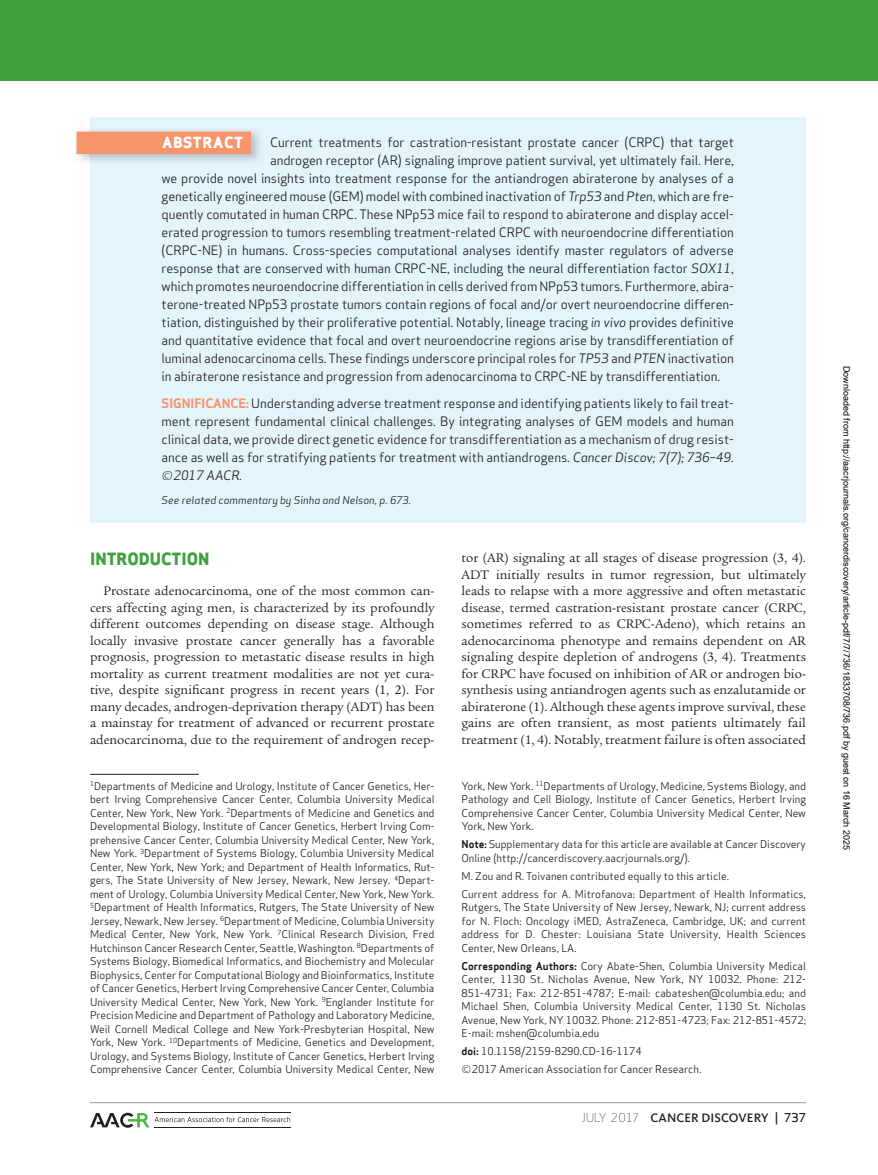
<style>
.page{position:relative;width:878px;height:1175px;background:#fff}
.page>*{position:absolute;margin:0;border:0;box-sizing:border-box;transform-origin:0 0}
.t1{font:800 16.5px "Apex Sans";color:#40a13e}
.t2{font:800 15px "Apex Sans";letter-spacing:.05em;color:#fff}
.t3{font:13.5px/16.5px "Legacy Serif Std";color:#231f20;text-align:justify}
.t4{font:12.75px/18px "Apex Sans";letter-spacing:-.01em;color:#231f20;text-align:justify}
.t5{font:500 12.75px "Kievit OT";letter-spacing:.01em;color:#231f20}
.t6{font:10.5px/13.5px "Apex Sans";color:#231f20;text-align:justify}
.t7{font:italic 10.5px "Apex Sans";color:#231f20}
.t8{font:9px "Arial";color:#000}
.s1{font-style:italic}
.s2{font-weight:700;color:#f79469}
.s3{font-weight:300;font-style:italic;font-size:17.55px}
.s4{font-weight:700}
.s5{font-weight:300;font-size:15px}
.s6{font-family:"Apex Sans";font-weight:300;font-size:12px}
.s7{font-family:"Apex Sans";font-size:12px}
</style>
<div class="page">
<div style="left:0;top:0;width:878px;height:81px;background:#40a13e"></div>
<hr style="left:90px;top:1102px;width:715px;height:1px;background:#939598">
<svg style="left:90px;top:1112px;width:200px;height:15px"></svg>
<hr style="left:154px;top:1112px;width:136px;height:1px;background:#231f20">
<hr style="left:154px;top:1127px;width:136px;height:1px;background:#231f20">
<div style="left:90px;top:117px;width:716px;height:405px;background:#e3f4fb"></div>
<div style="left:76px;top:132px;width:175px;height:22px;background:#f79469"></div>
<hr style="left:90px;top:774px;width:109px;height:1px;background:#231f20">
<h2 class="t2" style="left:162px;top:133px;width:83px">ABSTRACT</h2>
<p class="t4" style="left:270px;top:132px;width:465px">Current treatments for castration-resistant prostate cancer (CRPC) that target</p>
<p class="t4" style="left:270px;top:150px;width:465px">androgen receptor (AR) signaling improve patient survival, yet ultimately fail. Here,</p>
<p class="t4" style="left:162px;top:168px;width:573px">we provide novel insights into treatment response for the antiandrogen abiraterone by analyses of a</p>
<p class="t4" style="left:162px;top:186px;width:573px">genetically engineered mouse (GEM) model with combined inactivation of <span class="s1">Trp53</span> and <span class="s1">Pten</span> , which are fre-</p>
<p class="t4" style="left:162px;top:204px;width:574px">quently comutated in human CRPC. These NPp53 mice fail to respond to abiraterone and display accel-</p>
<p class="t4" style="left:162px;top:222px;width:573px">erated progression to tumors resembling treatment-related CRPC with neuroendocrine differentiation</p>
<p class="t4" style="left:162px;top:240px;width:573px">(CRPC-NE) in humans. Cross-species computational analyses identify master regulators of adverse</p>
<p class="t4" style="left:162px;top:258px;width:573px">response that are conserved with human CRPC-NE, including the neural differentiation factor <span class="s1">SOX11</span> ,</p>
<p class="t4" style="left:162px;top:276px;width:573px">which promotes neuroendocrine differentiation in cells derived from NPp53 tumors. Furthermore, abira-</p>
<p class="t4" style="left:162px;top:294px;width:574px">terone-treated NPp53 prostate tumors contain regions of focal and/or overt neuro endocrine differen-</p>
<p class="t4" style="left:162px;top:312px;width:573px">tiation, distinguished by their proliferative potential. Notably, lineage tracing <span class="s1">in vivo</span> provides definitive</p>
<p class="t4" style="left:162px;top:330px;width:573px">and quantitative evidence that focal and overt neuroendocrine regions arise by transdifferentiation of</p>
<p class="t4" style="left:162px;top:348px;width:573px">luminal adenocarcinoma cells. These findings underscore principal roles for <span class="s1">TP53</span> and <span class="s1">PTEN</span> inactivation</p>
<p class="t4" style="left:162px;top:366px;width:560px">in abiraterone resistance and progression from adenocarcinoma to CRPC-NE by transdifferentiation.</p>
<p class="t4" style="left:162px;top:393px;width:574px"><span class="s2">SIGNIFICANCE:</span> Understanding adverse treatment response and identifying patients likely to fail treat&shy;ment represent fundamental clinical challenges. By integrating analyses of GEM models and human clinical data, we provide direct genetic evidence for transdifferentiation as a mechanism of drug resist&shy;ance as well as for stratifying patients for treatment with antiandrogens. <span class="s1">Cancer Discov; 7(7); 736–49. </span><span class="s3">©</span><span class="s1">2017 AACR.</span></p>
<p class="t7" style="left:162px;top:491px;width:251px">See related commentary by Sinha and Nelson, p. 673.</p>
<h1 class="t1" style="left:90px;top:548px;width:121px">INTRODUCTION</h1>
<p class="t3" style="left:90px;top:583px;width:346px;text-indent:14px">Prostate adenocarcinoma, one of the most common can&shy;cers affecting aging men, is characterized by its profoundly different outcomes depending on disease stage. Although locally invasive prostate cancer generally has a favorable prognosis, progression to metastatic disease results in high mortality as current treatment modalities are not yet cura&shy;tive, despite significant progress in recent years ( 1, 2 ). For many decades, androgen-deprivation therapy (ADT) has been a mainstay for treatment of advanced or recurrent prostate adenocarcinoma, due to the requirement of androgen recep-</p>
<p class="t3" style="left:461px;top:550px;width:346px">tor (AR) signaling at all stages of disease progression ( 3, 4 ).<br>ADT initially results in tumor regression, but ultimately leads to relapse with a more aggressive and often metastatic disease, termed castration-resistant prostate cancer (CRPC, sometimes referred to as CRPC-Adeno), which retains an adenocarcinoma phenotype and remains dependent on AR signaling despite depletion of androgens ( 3, 4 ). Treatments for CRPC have focused on inhibition of AR or androgen bio&shy;synthesis using antiandrogen agents such as enzalutamide or abiraterone ( 1 ). Although these agents improve survival, these gains are often transient, as most patients ultimately fail treatment ( 1, 4 ). Notably, treatment failure is often associated</p>
<p class="t6" style="left:90px;top:778px;width:346px"><sup>1</sup> Departments of Medicine and Urology, Institute of Cancer Genetics, Her&shy;bert Irving Comprehensive Cancer Center, Columbia University Medical Center, New York, New York . <sup>2</sup> Departments of Medicine and Genetics and Developmental Biology, Institute of Cancer Genetics, Herbert Irving Com&shy;prehensive Cancer Center, Columbia University Medical Center, New York, New York. <sup>3</sup> Department of Systems Biology, Columbia University Medical Center, New York, New York; and Department of Health Informatics, Rut&shy;gers, The State University of New Jersey, Newark, New Jersey. <sup>4</sup> Depart&shy;ment of Urology, Columbia University Medical Center, New York, New York.<br><sup>5</sup> Department of Health Informatics, Rutgers, The State University of New Jersey, Newark, New Jersey. <sup>6</sup> Department of Medicine, Columbia University Medical Center, New York, New York. <sup>7</sup> Clinical Research Division, Fred Hutchinson Cancer Research Center, Seattle, Washington. <sup>8</sup> Departments of Systems Biology, Biomedical Informatics, and Biochemistry and Molecular Biophysics, Center for Computational Biology and Bioinformatics, Institute of Cancer Genetics, Herbert Irving Comprehensive Cancer Center, Columbia University Medical Center, New York, New York. <sup>9</sup> Englander Institute for Precision Medicine and Department of Pathology and Laboratory Medicine, Weil Cornell Medical College and New York-Presbyterian Hospital, New York, New York. <sup>10</sup> Departments of Medicine, Genetics and Development, Urology, and Systems Biology, Institute of Cancer Genetics, Herbert Irving Comprehensive Cancer Center, Columbia University Medical Center, New</p>
<p class="t6" style="left:461px;top:778px;width:346px">York, New York. <sup>11</sup> Departments of Urology, Medicine, Systems Biology, and Pathology and Cell Biology, Institute of Cancer Genetics, Herbert Irving Comprehensive Cancer Center, Columbia University Medical Center, New York, New York.</p>
<p class="t6" style="left:461px;top:836px;width:346px"><span class="s4">Note:</span> Supplementary data for this article are available at Cancer Discovery<br>Online (http://cancerdiscovery.aacrjournals.org/).</p>
<p class="t6" style="left:461px;top:866px;width:346px;line-height:18px">M. Zou and R. Toivanen contributed equally to this article.<br>Current address for A. Mitrofanova: Department of Health Informatics,</p>
<p class="t6" style="left:461px;top:899px;width:346px">Rutgers, The State University of New Jersey, Newark, NJ; current address for N. Floch: Oncology iMED, AstraZeneca, Cambridge, UK; and current address for D. Chester: Louisiana State University, Health Sciences Center, New Orleans, LA.</p>
<p class="t6" style="left:461px;top:958px;width:346px"><span class="s4">Corresponding Authors:</span> Cory Abate-Shen , Columbia University Medical Center, 1130 St. Nicholas Avenue, New York, NY 10032. Phone: 212- 851-4731; Fax: 212-851-4787; E-mail: cabateshen@columbia.edu ; and Michael Shen, Columbia University Medical Center, 1130 St. Nicholas Avenue, New York, NY 10032. Phone: 212-851-4723; Fax: 212-851-4572; E-mail: mshen@columbia.edu</p>
<p class="t6" style="left:461px;top:1041px;width:241px;line-height:18px"><span class="s4">doi:</span> 10.1158/2159-8290.CD-16-1174<br><span class="s5">©</span>2017 American Association for Cancer Research.</p>
<p class="t5" style="left:581px;top:1109px;width:226px"><span class="s6">JULY 2017</span> CANCER DISCOVERY <span class="s7">| 737</span></p>
<p class="t8" style="left:850px;top:366px;width:485px;rotate:90deg">Downloaded from http://aacrjournals.org/cancerdiscovery/article-pdf/7/7/736/1833708/736.pdf by guest on 16 March 2025</p>
</div>
